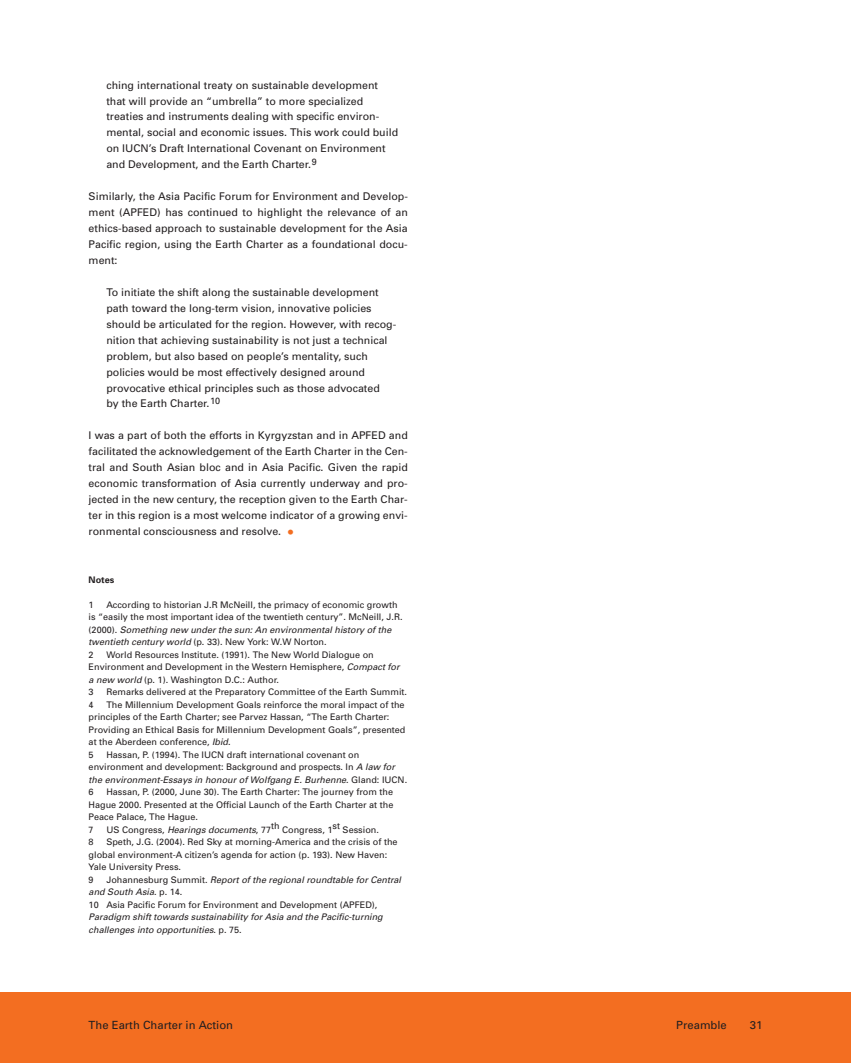
<style>
.page{position:relative;width:851px;height:1063px;background:#fff}
.page>*{position:absolute;margin:0;border:0;box-sizing:border-box;transform-origin:0 0}
.t1{font:11.25px "Univers";color:#231f20}
.t2{font:10.62px/16px "Univers";color:#231f20}
.t3{font:9px/12.5px "Univers";color:#231f20}
.t4{font:italic 9px/12.5px "Univers";color:#231f20}
.t5{font:700 9px "Univers";color:#231f20}
.s1{font-size:20px;color:#f36e21}
.s2{font-style:italic}
.s3{font-style:normal}
</style>
<div class="page">
<div style="left:0;top:992px;width:850px;height:71px;background:#f36e21"></div>
<p class="t2" style="left:106px;top:78px;width:293px">ching international treaty on sustainable development that will provide an “umbrella” to more specialized treaties and instruments dealing with specific environ&shy;mental, social and economic issues. This work could build on IUCN’s Draft International Covenant on Environment and Development, and the Earth Charter.<sup>9</sup></p>
<p class="t2" style="left:89px;top:189px;width:321px;text-align:justify">Similarly, the Asia Pacific Forum for Environment and Develop&shy;ment (APFED) has continued to highlight the relevance of an ethics-based approach to sustainable development for the Asia Pacific region, using the Earth Charter as a foundational docu&shy;ment:</p>
<p class="t2" style="left:106px;top:285px;width:291px">To initiate the shift along the sustainable development path toward the long-term vision, innovative policies should be articulated for the region. However, with recog&shy;nition that achieving sustainability is not just a technical problem, but also based on people’s mentality, such policies would be most effectively designed around provocative ethical principles such as those advocated<br>by the Earth Charter.<sup>10</sup></p>
<p class="t2" style="left:89px;top:429px;width:321px;text-align:justify">I was a part of both the efforts in Kyrgyzstan and in APFED and facilitated the acknowledgement of the Earth Charter in the Cen&shy;tral and South Asian bloc and in Asia Pacific. Given the rapid economic transformation of Asia currently underway and pro&shy;jected in the new century, the reception given to the Earth Char&shy;ter in this region is a most welcome indicator of a growing envi&shy;ronmental consciousness and resolve. <span class="s1">•</span></p>
<p class="t5" style="left:89px;top:576px;width:27px">Notes</p>
<p class="t3" style="left:89px;top:599px;width:7px">1</p>
<p class="t3" style="left:89px;top:599px;width:315px;text-indent:18px">According to historian J.R McNeill, the primacy of economic growth is “easily the most important idea of the twentieth century”. McNeill, J.R. (2000). <span class="s2">Something new under the sun: An environmental history of the twentieth century world</span> (p. 33). New York: W.W Norton.<br>2</p>
<p class="t3" style="left:89px;top:649px;width:312px;text-indent:18px">World Resources Institute. (1991). The New World Dialogue on Environment and Development in the Western Hemisphere, <span class="s2">Compact for a new world</span> (p. 1). Washington D.C.: Author.<br>3</p>
<p class="t3" style="left:106px;top:687px;width:302px">Remarks delivered at the Preparatory Committee of the Earth Summit.</p>
<p class="t3" style="left:89px;top:699px;width:318px;text-indent:18px">The Millennium Development Goals reinforce the moral impact of the principles of the Earth Charter; see Parvez Hassan, “The Earth Charter:<br>Providing an Ethical Basis for Millennium Development Goals”, presented at the Aberdeen conference, <span class="s2">Ibid</span>.<br>5</p>
<p class="t3" style="left:89px;top:699px;width:7px">4</p>
<p class="t3" style="left:89px;top:749px;width:320px;text-indent:18px">Hassan, P. (1994). The IUCN draft international covenant on environment and development: Background and prospects. In <span class="s2">A law for the environment-Essays in honour of Wolfgang E. Burhenne</span>. Gland: IUCN.<br>6</p>
<p class="t3" style="left:89px;top:787px;width:306px;text-indent:18px">Hassan, P. (2000, June 30). The Earth Charter: The journey from the Hague 2000. Presented at the Official Launch of the Earth Charter at the Peace Palace, The Hague.<br>7</p>
<p class="t3" style="left:106px;top:824px;width:274px">US Congress, <span class="s2">Hearings documents</span>, 77th Congress, 1st Session.</p>
<p class="t3" style="left:89px;top:837px;width:310px;text-indent:18px">Speth, J.G. (2004). Red Sky at morning-America and the crisis of the global environment-A citizen’s agenda for action (p. 193). New Haven:<br>Yale University Press.<br>9</p>
<p class="t3" style="left:89px;top:837px;width:7px">8</p>
<p class="t3" style="left:89px;top:874px;width:314px;text-indent:18px">Johannesburg Summit. <span class="s2">Report of the regional roundtable for Central and South Asia</span>. p. 14.<br>10 Asia Pacific Forum for Environment and Development (APFED),</p>
<p class="t4" style="left:89px;top:912px;width:295px">Paradigm shift towards sustainability for Asia and the Pacific-turning challenges into opportunities<span class="s3">. p. 75.</span></p>
<p class="t1" style="left:89px;top:1021px;width:146px">The Earth Charter in Action</p>
<p class="t1" style="left:676px;top:1021px;width:52px">Preamble</p>
<p class="t1" style="left:749px;top:1021px;width:14px">31</p>
</div>
